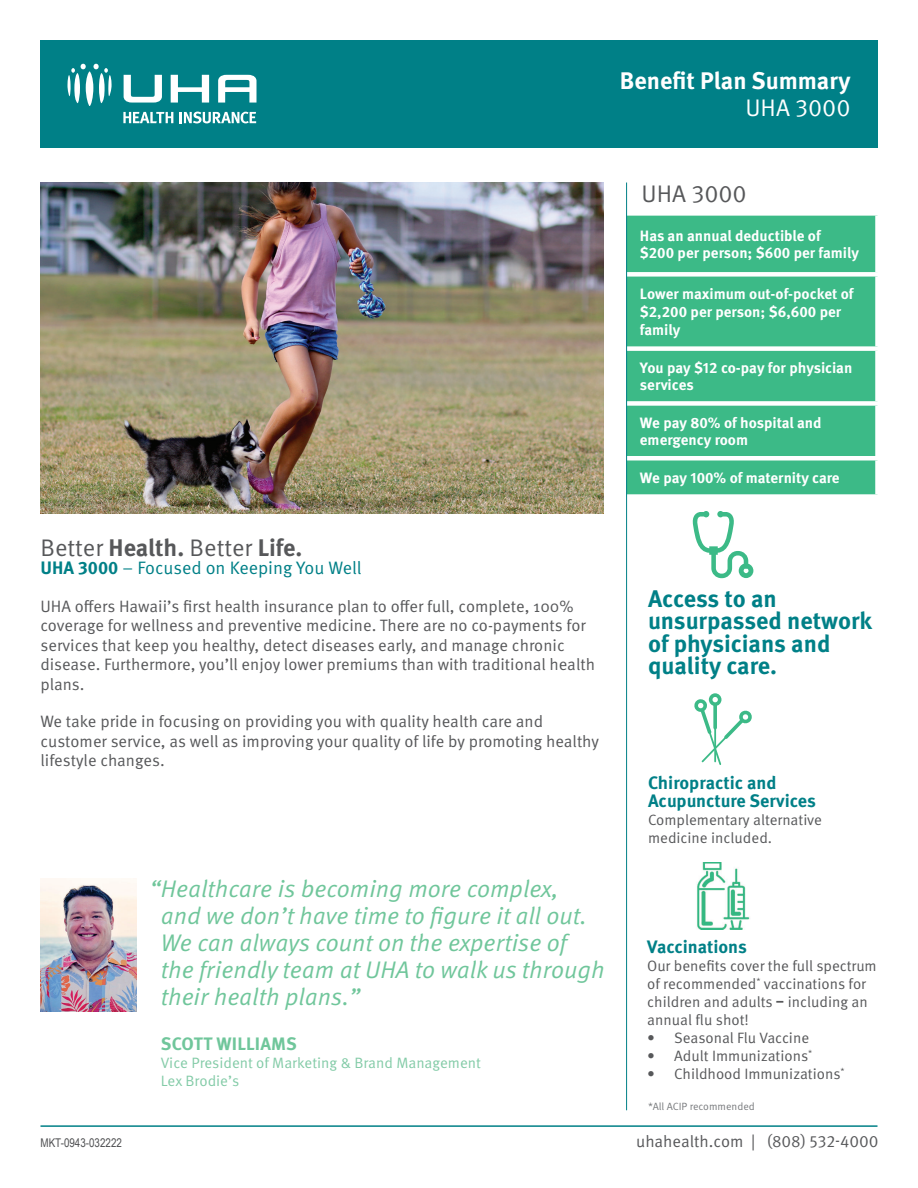
<style>
.page{position:relative;width:918px;height:1188px;background:#fff}
.page>*{position:absolute;margin:0;border:0;box-sizing:border-box;transform-origin:0 0}
.t1{font:24px/27px "Meta OT Norm Ita";color:#70c69b}
.t2{font:700 24px/22.5px "Meta OT";color:#008087}
.t3{font:24px "Meta OT Norm";color:#57585a}
.t4{font:700 24px "Meta OT";color:#fff}
.t5{font:24px "Meta OT Norm";color:#fff}
.t6{font:700 18px/18px "Meta OT";color:#008087}
.t7{font:18px "Meta OT Norm";color:#008087}
.t8{font:700 18px "Meta OT";letter-spacing:.01em;color:#70c69b}
.t9{font:16.5px/19.5px "Meta OT Norm";color:#57585a}
.t10{font:15px/18px "Meta OT Norm";color:#57585a}
.t11{font:700 15px/16.5px "Meta OT";color:#fff}
.t12{font:15px/18px "Meta OT Norm";color:#83cba7}
.t13{font:12px "Arial Narrow";color:#4f5052}
.t14{font:10.5px "Meta OT Norm";color:#787a7d}
.s1{font-family:"Meta OT";font-weight:700}
.s2{font-family:"Meta OT";font-weight:800;font-stretch:condensed}
</style>
<div class="page">
<hr style="left:40px;top:1125px;width:838px;height:2px;background:#008087">
<div style="left:40px;top:40px;width:838px;height:108px;background:#008087"></div>
<svg style="left:99px;top:73px;width:6px;height:30px"></svg>
<svg style="left:81px;top:64px;width:5px;height:5px"></svg>
<hr style="left:68px;top:75px;width:3px;height:21px;background:#fff;border-radius:50%">
<div style="left:74px;top:73px;width:6px;height:30px;background:#fff;border-radius:50%"></div>
<div style="left:86px;top:71px;width:7px;height:35px;background:#fff;border-radius:50%"></div>
<svg style="left:93px;top:64px;width:19px;height:32px"></svg>
<svg style="left:71px;top:68px;width:4px;height:5px"></svg>
<svg style="left:124px;top:75px;width:38px;height:28px"></svg>
<svg style="left:218px;top:75px;width:39px;height:28px"></svg>
<svg style="left:171px;top:75px;width:38px;height:28px"></svg>
<svg style="left:123px;top:112px;width:50px;height:11px"></svg>
<svg style="left:180px;top:112px;width:76px;height:11px"></svg>
<div style="left:627px;top:216px;width:248px;height:278px;background:#3cba87"></div>
<div style="left:626px;top:272px;width:254px;height:5px;background:#fff"></div>
<div style="left:626px;top:346px;width:254px;height:5px;background:#fff"></div>
<div style="left:626px;top:401px;width:254px;height:5px;background:#fff"></div>
<hr style="left:626px;top:456px;width:254px;height:4px;background:#fff">
<hr style="left:626px;top:183px;width:1px;height:927px;background:#008087">
<img style="left:40px;top:183px;width:564px;height:330px">
<svg style="left:692px;top:511px;width:61px;height:67px"></svg>
<svg style="left:694px;top:693px;width:58px;height:72px"></svg>
<img style="left:697px;top:862px;width:53px;height:67px">
<img style="left:40px;top:878px;width:96px;height:134px">
<h1 class="t4" style="left:620px;top:72px;width:232px">Benefit Plan Summary</h1>
<h1 class="t5" style="left:745px;top:99px;width:107px">UHA 3000</h1>
<h1 class="t3" style="left:41px;top:539px;width:264px">Better <span class="s1">Health.</span> Better <span class="s1">Life.</span></h1>
<p class="t7" style="left:41px;top:562px;width:323px"><span class="s1">UHA 3000</span> – Focused on Keeping You Well</p>
<p class="t9" style="left:41px;top:598px;width:556px">UHA offers Hawaii’s first health insurance plan to offer full, complete, 100% coverage for wellness and preventive medicine. There are no co-payments for services that keep you healthy, detect diseases early, and manage chronic disease. Furthermore, you’ll enjoy lower premiums than with traditional health plans.</p>
<p class="t9" style="left:41px;top:713px;width:560px">We take pride in focusing on providing you with quality health care and customer service, as well as improving your quality of life by promoting healthy lifestyle changes.</p>
<p class="t13" style="left:41px;top:1136px;width:83px">MKT-0943-032222</p>
<h1 class="t1" style="left:161px;top:877px;width:446px;text-indent:-11px">“Healthcare is becoming more complex,<br>and we don’t have time to figure it all out.<br>We can always count on the expertise of the friendly team at UHA to walk us through their health plans.”</h1>
<p class="t8" style="left:161px;top:1037px;width:137px">SCOTT WILLIAMS</p>
<p class="t12" style="left:161px;top:1055px;width:322px">Vice President of Marketing &amp; Brand Management<br>Lex Brodie’s</p>
<h1 class="t3" style="left:642px;top:185px;width:107px">UHA 3000</h1>
<p class="t11" style="left:640px;top:229px;width:221px">Has an annual deductible of<br>$200 per person; $600 per family</p>
<p class="t11" style="left:640px;top:286px;width:215px;line-height:18px">Lower maximum out-of-pocket of $2,200 per person; $6,600 per family</p>
<p class="t11" style="left:640px;top:361px;width:214px">You pay $12 co-pay for physician services</p>
<p class="t11" style="left:640px;top:416px;width:183px">We pay 80% of hospital and emergency room</p>
<p class="t11" style="left:640px;top:471px;width:201px">We pay 100% of maternity care</p>
<h1 class="t2" style="left:648px;top:589px;width:226px">Access to an unsurpassed network of physicians and quality care.</h1>
<p class="t6" style="left:648px;top:775px;width:169px">Chiropractic and<br>Acupuncture Services</p>
<p class="t10" style="left:648px;top:812px;width:176px">Complementary alternative medicine included.</p>
<p class="t6" style="left:647px;top:939px;width:101px">Vaccinations</p>
<p class="t10" style="left:647px;top:958px;width:231px">Our benefits cover the full spectrum of recommended<sup>*</sup> vaccinations for children and adults <span class="s2">–</span> including an annual flu shot!</p>
<p class="t10" style="left:647px;top:1030px;width:163px">• Seasonal Flu Vaccine</p>
<p class="t10" style="left:647px;top:1048px;width:167px">• Adult Immunizations<sup>*</sup></p>
<p class="t10" style="left:647px;top:1066px;width:199px">• Childhood Immunizations<sup>*</sup></p>
<p class="t14" style="left:648px;top:1103px;width:108px">*All ACIP recommended</p>
<p class="t9" style="left:636px;top:1133px;width:244px">uhahealth.com | (808) 532-4000</p>
</div>
